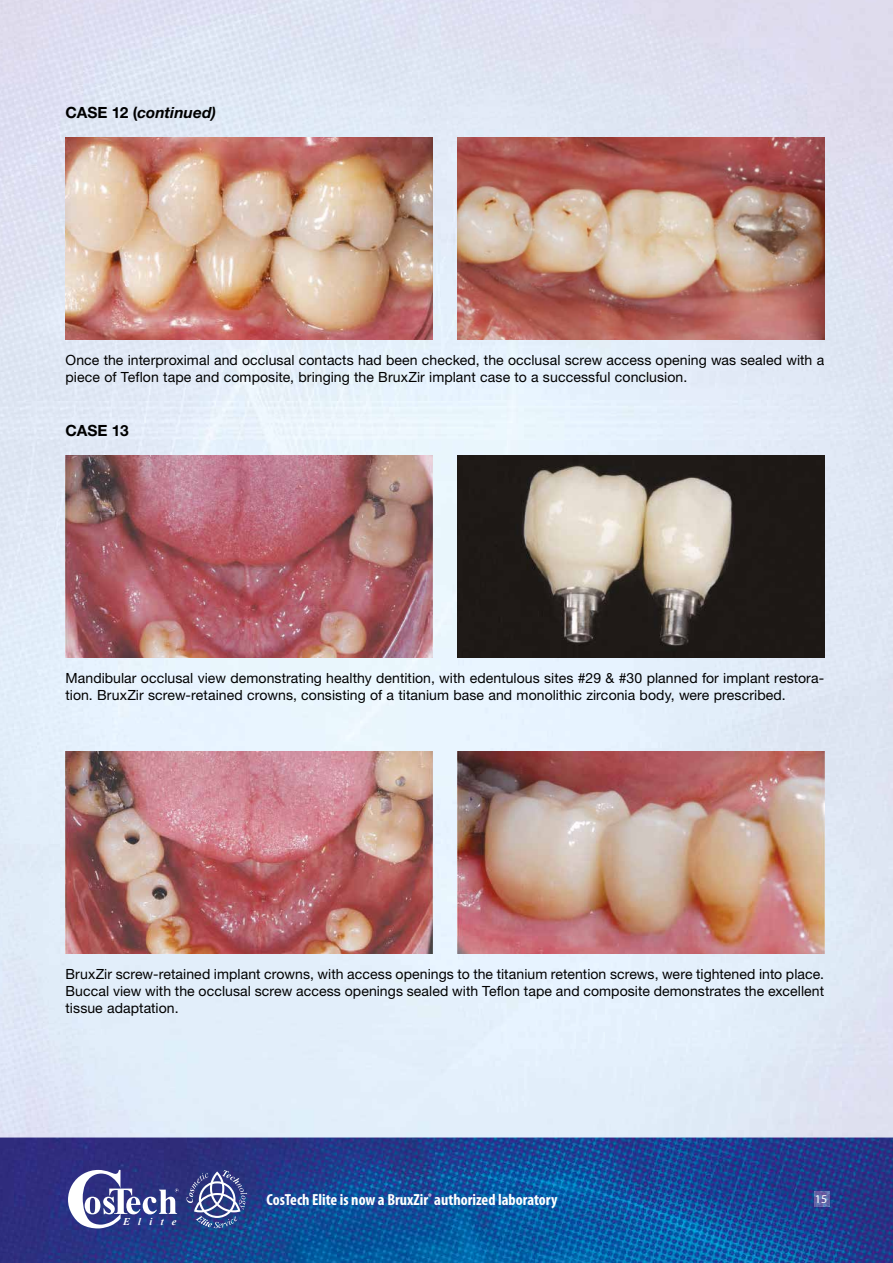
<style>
.page{position:relative;width:893px;height:1263px;background:#fff}
.page>*{position:absolute;margin:0;border:0;box-sizing:border-box;transform-origin:0 0}
.t1{font:700 condensed 16.05px "Myriad Pro";color:#fff}
.t2{font:italic 700 15.45px "Helvetica Neue LT Std";color:#000}
.t3{font:700 15.45px "Helvetica Neue LT Std";letter-spacing:-.005em;color:#000}
.t4{font:14.1px/16.8px "Helvetica Neue LT Std";letter-spacing:.005em;color:#000}
.t5{font:12px "Myriad Pro";color:#fff}
.t6{font:italic 700 10.35px "Times New Roman";letter-spacing:.8em;color:#fff}
.s1{font-style:normal}
</style>
<div class="page">
<img style="left:0;top:0;width:893px;height:1263px">
<svg style="left:186px;top:1170px;width:61px;height:58px;background:#53609b"></svg>
<svg style="left:68px;top:1170px;width:110px;height:58px"></svg>
<img style="left:814px;top:1192px;width:15px;height:14px">
<img style="left:66px;top:137px;width:366px;height:202px">
<img style="left:458px;top:137px;width:366px;height:202px">
<img style="left:66px;top:455px;width:366px;height:202px">
<img style="left:458px;top:455px;width:366px;height:202px">
<img style="left:66px;top:751px;width:366px;height:203px">
<img style="left:458px;top:751px;width:366px;height:203px">
<p class="t2" style="left:66px;top:103px;width:152px"><span class="s1">CASE 12 (</span>continued)</p>
<p class="t4" style="left:66px;top:351px;width:760px">Once the interproximal and occlusal contacts had been checked, the occlusal screw access opening was sealed with a piece of Teflon tape and composite, bringing the BruxZir implant case to a successful conclusion.</p>
<p class="t3" style="left:66px;top:421px;width:65px">CASE 13</p>
<p class="t4" style="left:66px;top:669px;width:760px">Mandibular occlusal view demonstrating healthy dentition, with edentulous sites #29 &amp; #30 planned for implant restora&shy;tion. BruxZir screw-retained crowns, consisting of a titanium base and monolithic zirconia body, were prescribed.</p>
<p class="t4" style="left:66px;top:965px;width:760px;text-align:justify">BruxZir screw-retained implant crowns, with access openings to the titanium retention screws, were tightened into place.<br>Buccal view with the occlusal screw access openings sealed with Teflon tape and composite demonstrates the excellent tissue adaptation.</p>
<p class="t6" style="left:123px;top:1214px;width:55px">Elite</p>
<p class="t1" style="left:266px;top:1190px;width:292px">CosTech Elite is now a BruxZir<sup>®</sup> authorized laboratory</p>
<p class="t5" style="left:815px;top:1191px;width:14px">15</p>
</div>
